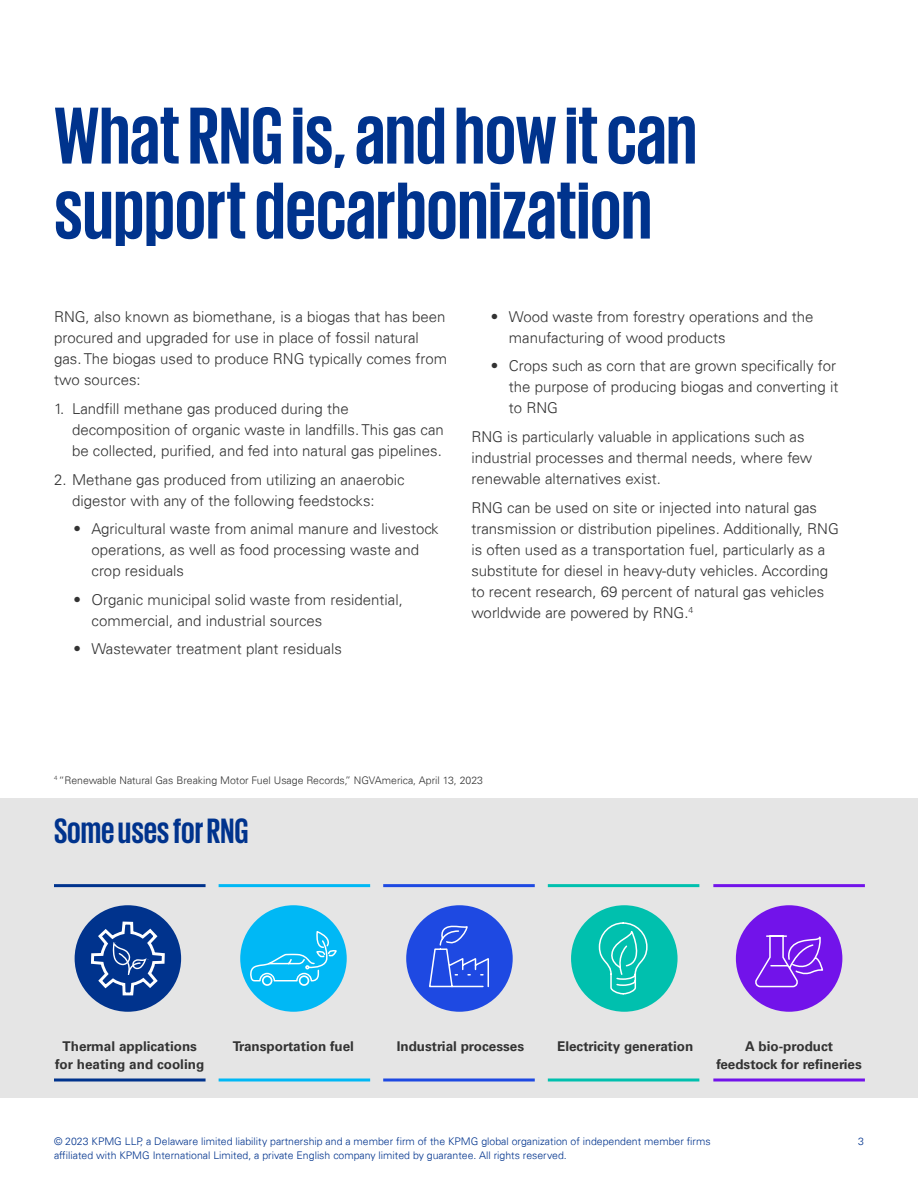
<style>
.page{position:relative;width:918px;height:1188px;background:#fff}
.page>*{position:absolute;margin:0;border:0;box-sizing:border-box;transform-origin:0 0}
.t1{font:700 82.5px/75px "KPMG";color:#00338d}
.t2{font:700 36px "KPMG";color:#00338d}
.t3{font:300 15px/21px "Univers 45";color:#333}
.t4{font:700 13.5px/18px "Univers 65";color:#333;text-align:center}
.t5{font:300 10.5px "Univers 45";color:#00338d}
.t6{font:300 10.5px "Univers 45";color:#333}
</style>
<div class="page">
<div style="left:0;top:798px;width:918px;height:300px;background:#e5e5e5"></div>
<div style="left:406px;top:905px;width:107px;height:107px;background:#1e49e2;border-radius:50%"></div>
<div style="left:571px;top:905px;width:107px;height:107px;background:#00c0ae;border-radius:50%"></div>
<div style="left:736px;top:905px;width:106px;height:107px;background:#7213ea;border-radius:50%"></div>
<div style="left:75px;top:905px;width:106px;height:107px;background:#00338d;border-radius:50%"></div>
<svg style="left:90px;top:921px;width:76px;height:91px"></svg>
<div style="left:240px;top:905px;width:107px;height:107px;background:#00b8f5;border-radius:50%"></div>
<svg style="left:250px;top:931px;width:87px;height:55px"></svg>
<svg style="left:755px;top:935px;width:69px;height:53px"></svg>
<svg style="left:429px;top:925px;width:60px;height:63px"></svg>
<svg style="left:598px;top:922px;width:50px;height:73px"></svg>
<svg style="left:54px;top:1078px;width:152px;height:4px"></svg>
<hr style="left:54px;top:884px;width:152px;height:3px;background:#00338d">
<svg style="left:219px;top:1078px;width:151px;height:4px"></svg>
<hr style="left:219px;top:884px;width:151px;height:3px;background:#00b8f5">
<svg style="left:383px;top:1078px;width:152px;height:4px"></svg>
<hr style="left:383px;top:884px;width:152px;height:3px;background:#1e49e2">
<svg style="left:548px;top:1078px;width:151px;height:4px"></svg>
<hr style="left:548px;top:884px;width:151px;height:3px;background:#00c0ae">
<svg style="left:713px;top:1078px;width:152px;height:4px"></svg>
<hr style="left:713px;top:884px;width:152px;height:3px;background:#7213ea">
<h1 class="t1" style="left:54px;top:96px;width:644px">What RNG is, and how it can support decarbonization</h1>
<p class="t3" style="left:54px;top:306px;width:395px">RNG, also known as biomethane, is a biogas that has been procured and upgraded for use in place of fossil natural gas. The biogas used to produce RNG typically comes from two sources:</p>
<p class="t3" style="left:72px;top:399px;width:373px;text-indent:-18px">1. Landfill methane gas produced during the decomposition of organic waste in landfills. This gas can be collected, purified, and fed into natural gas pipelines.</p>
<p class="t3" style="left:72px;top:469px;width:334px;text-indent:-18px">2. Methane gas produced from utilizing an anaerobic digestor with any of the following feedstocks:</p>
<p class="t3" style="left:92px;top:519px;width:349px;text-indent:-18px">• Agricultural waste from animal manure and livestock operations, as well as food processing waste and crop residuals</p>
<p class="t3" style="left:92px;top:589px;width:313px;text-indent:-18px">• Organic municipal solid waste from residential, commercial, and industrial sources</p>
<p class="t3" style="left:74px;top:639px;width:270px">• Wastewater treatment plant residuals</p>
<p class="t3" style="left:509px;top:306px;width:306px;text-indent:-18px">• Wood waste from forestry operations and the manufacturing of wood products</p>
<p class="t3" style="left:509px;top:355px;width:331px;text-indent:-18px">• Crops such as corn that are grown specifically for the purpose of producing biogas and converting it to RNG</p>
<p class="t3" style="left:471px;top:426px;width:342px">RNG is particularly valuable in applications such as industrial processes and thermal needs, where few renewable alternatives exist.</p>
<p class="t3" style="left:471px;top:498px;width:369px">RNG can be used on site or injected into natural gas transmission or distribution pipelines. Additionally, RNG is often used as a transportation fuel, particularly as a substitute for diesel in heavy-duty vehicles. According to recent research, 69 percent of natural gas vehicles worldwide are powered by RNG.<sup>4</sup></p>
<p class="t6" style="left:54px;top:774px;width:431px"><sup>4</sup> “Renewable Natural Gas Breaking Motor Fuel Usage Records,” NGVAmerica, April 13, 2023</p>
<h2 class="t2" style="left:54px;top:813px;width:196px">Some uses for RNG</h2>
<p class="t4" style="left:55px;top:1037px;width:150px">Thermal applications for heating and cooling</p>
<p class="t4" style="left:233px;top:1037px;width:123px">Transportation fuel</p>
<p class="t4" style="left:397px;top:1037px;width:129px">Industrial processes</p>
<p class="t4" style="left:557px;top:1037px;width:138px">Electricity generation</p>
<p class="t4" style="left:716px;top:1037px;width:147px">A bio-product feedstock for refineries</p>
<p class="t5" style="left:54px;top:1135px;width:658px">© 2023 KPMG LLP, a Delaware limited liability partnership and a member firm of the KPMG global organization of independent member firms</p>
<p class="t5" style="left:858px;top:1135px;width:7px">3</p>
<p class="t5" style="left:54px;top:1149px;width:514px">affiliated with KPMG International Limited, a private English company limited by guarantee. All rights reserved.</p>
</div>
